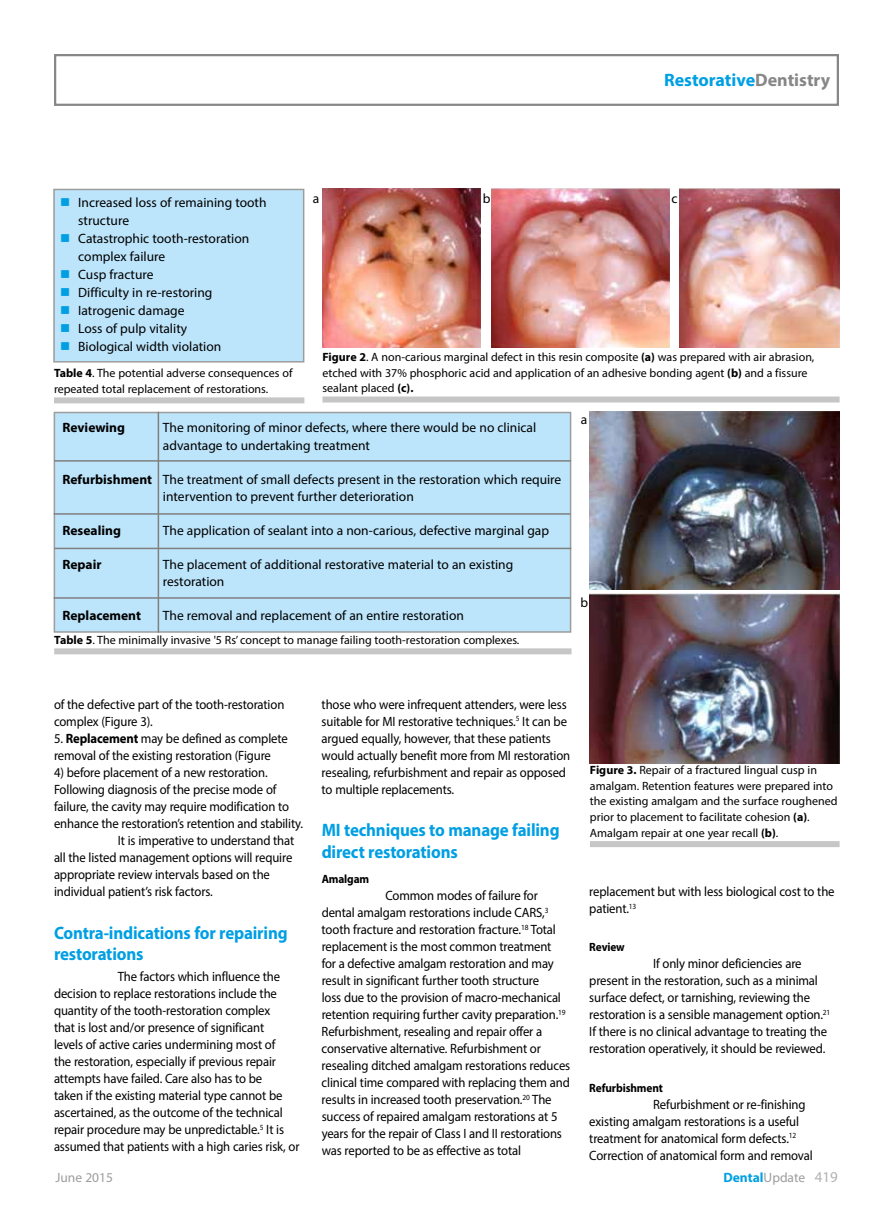
<style>
.page{position:relative;width:893px;height:1212px;background:#fff}
.page>*{position:absolute;margin:0;border:0;box-sizing:border-box;transform-origin:0 0}
.t1{font:700 18px/21.3px "Myriad Pro";letter-spacing:-.01em;color:#009fe3;scale:.94 1}
.t2{font:700 18px "Myriad Pro";letter-spacing:-.01em;color:#009fe3}
.t3{font:13.5px/17px "Myriad Pro";letter-spacing:-.01em;color:#000;scale:.94 1}
.t4{font:13.5px/17px "Myriad Pro";letter-spacing:-.01em;color:#000}
.t5{font:700 13.5px "Myriad Pro";color:#000}
.t6{font:700 13.5px "Myriad Pro";color:#009fe3}
.t7{font:13.5px "Myriad Pro";color:#9d9d9c}
.t8{font:12px/15.8px "Myriad Pro";color:#000}
.t9{font:700 12px "Myriad Pro";letter-spacing:-.01em;color:#000;scale:.94 1}
.s1{color:#878787}
.s2{color:#009fe3}
.s3{font-weight:700}
.s4{font-weight:400;color:#9d9d9c}
.s5{font-weight:400;font-size:15px;color:#b3b2b2}
</style>
<div class="page">
<div style="left:54px;top:54px;width:785px;height:52px;border:2px solid #878787"></div>
<div style="left:54px;top:412px;width:517px;height:221px;background:#bce4fa;border:2px solid #9d9d9c"></div>
<div style="left:53px;top:189px;width:251px;height:173px;background:#bce4fa;border:2px solid #9d9d9c"></div>
<div style="left:54px;top:397px;width:250px;height:6px;background:#c6c6c6"></div>
<img style="left:322px;top:189px;width:158px;height:159px">
<div style="left:322px;top:396px;width:518px;height:6px;background:#c6c6c6"></div>
<img style="left:492px;top:189px;width:177px;height:159px">
<img style="left:679px;top:189px;width:161px;height:159px">
<img style="left:590px;top:594px;width:250px;height:170px">
<img style="left:590px;top:412px;width:249px;height:178px">
<div style="left:590px;top:841px;width:250px;height:6px;background:#c6c6c6"></div>
<hr style="left:158px;top:412px;width:1px;height:221px;background:#808080">
<hr style="left:54px;top:460px;width:517px;height:2px;background:#808080">
<hr style="left:54px;top:513px;width:517px;height:2px;background:#808080">
<hr style="left:54px;top:548px;width:517px;height:1px;background:#808080">
<hr style="left:54px;top:597px;width:517px;height:2px;background:#808080">
<div style="left:54px;top:648px;width:518px;height:6px;background:#c6c6c6"></div>
<h1 class="t2" style="left:664px;top:68px;width:168px">Restorative<span class="s1">Dentistry</span></h1>
<p class="t4" style="left:78px;top:193px;width:190px;line-height:18px;text-indent:-18px"><span class="s2">■</span> Increased loss of remaining tooth structure</p>
<p class="t4" style="left:78px;top:229px;width:173px;line-height:18px;text-indent:-18px"><span class="s2">■</span> Catastrophic tooth-restoration complex failure</p>
<p class="t4" style="left:60px;top:266px;width:95px"><span class="s2">■</span> Cusp fracture</p>
<p class="t4" style="left:60px;top:284px;width:154px"><span class="s2">■</span> Difficulty in re-restoring</p>
<p class="t4" style="left:60px;top:302px;width:126px"><span class="s2">■</span> Iatrogenic damage</p>
<p class="t4" style="left:60px;top:320px;width:128px"><span class="s2">■</span> Loss of pulp vitality</p>
<p class="t4" style="left:60px;top:338px;width:163px"><span class="s2">■</span> Biological width violation</p>
<p class="t8" style="left:54px;top:365px;width:240px"><span class="s3">Table 4</span>. The potential adverse consequences of repeated total replacement of restorations.</p>
<p class="t4" style="left:313px;top:190px;width:8px">a</p>
<p class="t4" style="left:483px;top:190px;width:9px">b</p>
<p class="t4" style="left:671px;top:190px;width:8px">c</p>
<p class="t8" style="left:322px;top:349px;width:493px"><span class="s3">Figure 2</span>. A non-carious marginal defect in this resin composite <span class="s3">(a)</span> was prepared with air abrasion, etched with 37% phosphoric acid and application of an adhesive bonding agent <span class="s3">(b)</span> and a fissure sealant placed <span class="s3">(c).</span></p>
<p class="t5" style="left:62px;top:419px;width:64px">Reviewing</p>
<p class="t4" style="left:163px;top:419px;width:375px">The monitoring of minor defects, where there would be no clinical advantage to undertaking treatment</p>
<p class="t4" style="left:163px;top:470px;width:400px;text-indent:-100px"><span class="s3">Refurbishment</span> The treatment of small defects present in the restoration which require intervention to prevent further deterioration</p>
<p class="t5" style="left:62px;top:521px;width:60px">Resealing</p>
<p class="t4" style="left:163px;top:521px;width:388px">The application of sealant into a non-carious, defective marginal gap</p>
<p class="t5" style="left:62px;top:555px;width:41px">Repair</p>
<p class="t4" style="left:163px;top:555px;width:352px">The placement of additional restorative material to an existing restoration</p>
<p class="t5" style="left:62px;top:606px;width:80px">Replacement</p>
<p class="t4" style="left:163px;top:606px;width:303px">The removal and replacement of an entire restoration</p>
<p class="t8" style="left:54px;top:632px;width:467px"><span class="s3">Table 5</span>. The minimally invasive '5 Rs’ concept to manage failing tooth-restoration complexes.</p>
<p class="t4" style="left:581px;top:411px;width:8px">a</p>
<p class="t4" style="left:580px;top:594px;width:9px">b</p>
<p class="t3" style="left:54px;top:696px;width:247px">of the defective part of the tooth-restoration complex (Figure 3).</p>
<p class="t3" style="left:54px;top:730px;width:250px">5. <span class="s3">Replacement</span> may be defined as complete removal of the existing restoration (Figure</p>
<p class="t3" style="left:54px;top:764px;width:229px">4) before placement of a new restoration.</p>
<p class="t3" style="left:54px;top:781px;width:238px">Following diagnosis of the precise mode of</p>
<p class="t3" style="left:54px;top:798px;width:252px">failure, the cavity may require modification to</p>
<p class="t3" style="left:54px;top:815px;width:267px">enhance the restoration’s retention and stability.</p>
<p class="t3" style="left:118px;top:832px;width:189px">It is imperative to understand that</p>
<p class="t3" style="left:54px;top:849px;width:255px">all the listed management options will require</p>
<p class="t3" style="left:54px;top:866px;width:231px">appropriate review intervals based on the</p>
<p class="t3" style="left:54px;top:883px;width:170px">individual patient’s risk factors.</p>
<h1 class="t1" style="left:54px;top:921px;width:250px">Contra-indications for repairing restorations</h1>
<p class="t3" style="left:54px;top:968px;width:263px;text-indent:64px">The factors which influence the decision to replace restorations include the quantity of the tooth-restoration complex<br>that is lost and/or presence of significant<br>levels of active caries undermining most of<br>the restoration, especially if previous repair attempts have failed. Care also has to be<br>taken if the existing material type cannot be ascertained, as the outcome of the technical repair procedure may be unpredictable.<sup>5</sup> It is assumed that patients with a high caries risk, or</p>
<p class="t3" style="left:322px;top:696px;width:266px">those who were infrequent attenders, were less suitable for MI restorative techniques.<sup>5</sup> It can be argued equally, however, that these patients would actually benefit more from MI restoration resealing, refurbishment and repair as opposed to multiple replacements.</p>
<h1 class="t1" style="left:322px;top:819px;width:255px">MI techniques to manage failing direct restorations</h1>
<p class="t9" style="left:322px;top:871px;width:52px">Amalgam</p>
<p class="t3" style="left:322px;top:887px;width:266px;text-indent:64px">Common modes of failure for dental amalgam restorations include CARS,<sup>3 </sup>tooth fracture and restoration fracture.<sup>18</sup> Total replacement is the most common treatment<br>for a defective amalgam restoration and may result in significant further tooth structure<br>loss due to the provision of macro-mechanical retention requiring further cavity preparation.<sup>19<br></sup>Refurbishment, resealing and repair offer a conservative alternative. Refurbishment or resealing ditched amalgam restorations reduces clinical time compared with replacing them and results in increased tooth preservation.<sup>20</sup> The success of repaired amalgam restorations at 5 years for the repair of Class I and II restorations was reported to be as effective as total</p>
<p class="t3" style="left:589px;top:883px;width:262px">replacement but with less biological cost to the patient.<sup>13</sup></p>
<p class="t8" style="left:590px;top:762px;width:249px"><span class="s3">Figure 3.</span> Repair of a fractured lingual cusp in amalgam. Retention features were prepared into the existing amalgam and the surface roughened prior to placement to facilitate cohesion <span class="s3">(a)</span>.<br>Amalgam repair at one year recall <span class="s3">(b)</span>.</p>
<p class="t9" style="left:589px;top:939px;width:39px">Review</p>
<p class="t3" style="left:589px;top:955px;width:258px;text-indent:64px">If only minor deficiencies are present in the restoration, such as a minimal surface defect, or tarnishing, reviewing the restoration is a sensible management option.<sup>21<br></sup>If there is no clinical advantage to treating the restoration operatively, it should be reviewed.</p>
<p class="t9" style="left:589px;top:1080px;width:80px">Refurbishment</p>
<p class="t3" style="left:589px;top:1095px;width:239px;text-indent:64px">Refurbishment or re-finishing existing amalgam restorations is a useful treatment for anatomical form defects.<sup>12<br></sup>Correction of anatomical form and removal</p>
<p class="t7" style="left:56px;top:1168px;width:59px">June 2015</p>
<p class="t6" style="left:723px;top:1168px;width:116px">Dental<span class="s4">Update</span> <span class="s5">419</span></p>
</div>
